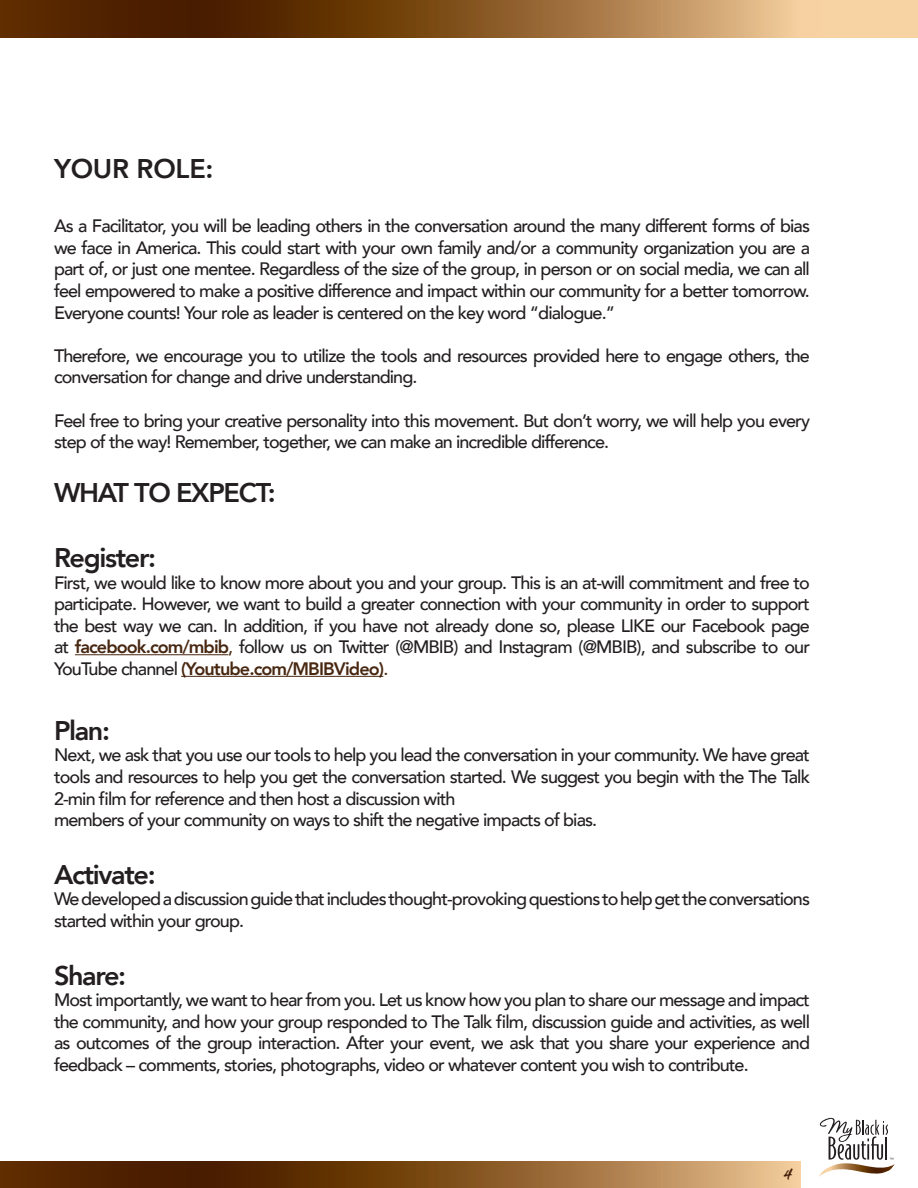
<style>
.page{position:relative;width:918px;height:1188px;background:#fff}
.page>*{position:absolute;margin:0;border:0;box-sizing:border-box;transform-origin:0 0}
.t1{font:800 27px "Avenir";letter-spacing:-.05em;color:#231f20}
.t2{font:800 27px "Avenir";letter-spacing:-.01em;color:#231f20}
.t3{font:500 18px/21.6px "Avenir";letter-spacing:-.05em;color:#231f20}
.t4{font:18px "Freeland";color:#482711}
.s1{font-weight:800;color:#482711}
.s2{color:#482711}
</style>
<div class="page">
<svg style="left:0;top:1161px;width:801px;height:27px;background:#825427"></svg>
<hr style="left:75px;top:654px;width:153px;height:1px;background:#482711">
<hr style="left:181px;top:676px;width:202px;height:1px;background:#482711">
<svg style="left:0;top:0;width:918px;height:38px;background:#916436"></svg>
<svg style="left:818px;top:1118px;width:77px;height:59px"></svg>
<h1 class="t2" style="left:54px;top:148px;width:161px">YOUR ROLE:</h1>
<p class="t3" style="left:54px;top:214px;width:758px;text-align:justify">As a Facilitator, you will be leading others in the conversation around the many different forms of bias we face in America. This could start with your own family and/or a community organization you are a part of, or just one mentee. Regardless of the size of the group, in person or on social media, we can all feel empowered to make a positive difference and impact within our community for a better tomorrow.<br>Everyone counts! Your role as leader is centered on the key word “dialogue.”</p>
<p class="t3" style="left:54px;top:344px;width:757px">Therefore, we encourage you to utilize the tools and resources provided here to engage others, the conversation for change and drive understanding.</p>
<p class="t3" style="left:54px;top:409px;width:758px">Feel free to bring your creative personality into this movement. But don’t worry, we will help you every step of the way! Remember, together, we can make an incredible difference.</p>
<h1 class="t1" style="left:54px;top:472px;width:223px">WHAT TO EXPECT:</h1>
<h1 class="t1" style="left:54px;top:537px;width:104px">Register:</h1>
<p class="t3" style="left:54px;top:571px;width:758px;text-align:justify">First, we would like to know more about you and your group. This is an at-will commitment and free to participate. However, we want to build a greater connection with your community in order to support the best way we can. In addition, if you have not already done so, please LIKE our Facebook page at <span class="s1">facebook.com/mbib</span><span class="s2">,</span> follow us on Twitter (@MBIB) and Instagram (@MBIB), and subscribe to our YouTube channel <span class="s1">(Youtube.com/MBIBVideo)</span><span class="s2">.</span></p>
<h1 class="t1" style="left:54px;top:709px;width:58px">Plan:</h1>
<p class="t3" style="left:54px;top:743px;width:758px">Next, we ask that you use our tools to help you lead the conversation in your community. We have great tools and resources to help you get the conversation started. We suggest you begin with the The Talk 2-min film for reference and then host a discussion with<br>members of your community on ways to shift the negative impacts of bias.</p>
<h1 class="t1" style="left:54px;top:853px;width:103px">Activate:</h1>
<p class="t3" style="left:54px;top:887px;width:758px">We developed a discussion guide that includes thought-provoking questions to help get the conversations started within your group.</p>
<h1 class="t1" style="left:54px;top:954px;width:74px">Share:</h1>
<p class="t3" style="left:54px;top:988px;width:758px;text-align:justify">Most importantly, we want to hear from you. Let us know how you plan to share our message and impact the community, and how your group responded to The Talk film, discussion guide and activities, as well as outcomes of the group interaction. After your event, we ask that you share your experience and feedback – comments, stories, photographs, video or whatever content you wish to contribute.</p>
<p class="t4" style="left:784px;top:1161px;width:11px">4</p>
</div>
